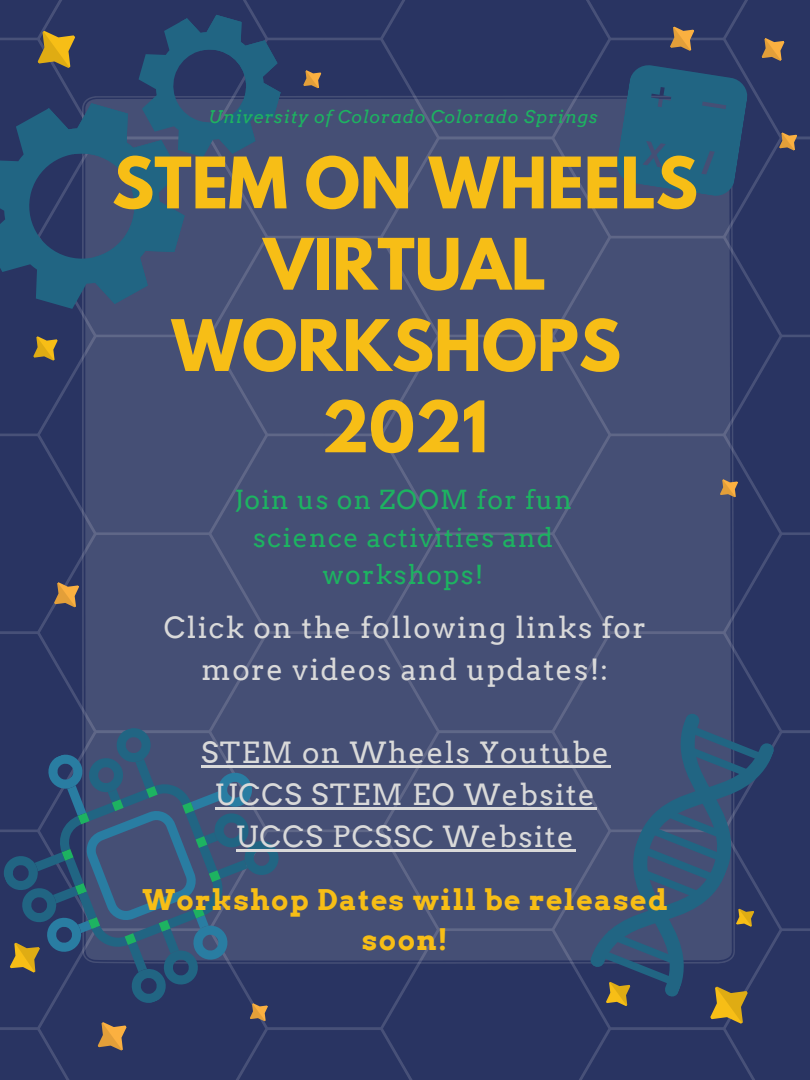
<style>
.page{position:relative;width:810px;height:1080px;background:#293462}
.page>*{position:absolute;margin:0;border:0;box-sizing:border-box;transform-origin:0 0}
.t1{font:700 62.88px/81.3px "League Spartan";color:#f7be16;text-align:center}
.t2{font:29.25px/41.8px "Arvo";letter-spacing:.05em;color:#d9d9d9;text-align:center}
.t3{font:700 28.5px/40.7px "Arvo";letter-spacing:.05em;color:#f7be16;text-align:center}
.t4{font:26.25px/37.5px "Arvo";letter-spacing:.05em;color:#1db361;text-align:center}
.t5{font:italic 17.5px "Arvo";letter-spacing:.05em;color:#1db361}
</style>
<div class="page">
<svg style="left:25px;top:18px;width:63px;height:63px;background:#525052"></svg>
<svg style="left:25px;top:331px;width:41px;height:38px;background:#545150"></svg>
<div style="left:81px;top:96px;width:654px;height:868px;background:#454f75"></div>
<svg style="left:0;top:81px;width:207px;height:250px;background:#34406a"></svg>
<svg style="left:1px;top:92px;width:206px;height:224px;background:#2e5176"></svg>
<svg style="left:123px;top:0;width:205px;height:173px;background:#2f4b71"></svg>
<svg style="left:598px;top:999px;width:162px;height:37px;background:#41445b"></svg>
<svg style="left:588px;top:712px;width:188px;height:287px;background:#374e71"></svg>
<hr style="left:201px;top:765px;width:409px;height:3px;background:#d9d9d9">
<hr style="left:215px;top:807px;width:382px;height:3px;background:#d9d9d9">
<hr style="left:236px;top:849px;width:340px;height:3px;background:#d9d9d9">
<svg style="left:45px;top:574px;width:43px;height:42px;background:#564f5c"></svg>
<svg style="left:614px;top:18px;width:190px;height:181px;background:#2d4c6f"></svg>
<svg style="left:0;top:723px;width:284px;height:338px;background:#364c71"></svg>
<svg style="left:714px;top:473px;width:30px;height:31px"></svg>
<p class="t5" style="left:209px;top:107px;width:391px">University of Colorado Colorado Springs</p>
<p class="t1" style="left:112px;top:150px;width:587px">STEM ON WHEELS<br>VIRTUAL<br>WORKSHOPS</p>
<p class="t1" style="left:322px;top:394px;width:168px">2021</p>
<p class="t4" style="left:234px;top:481px;width:339px">Join us on ZOOM for fun science activities and workshops!</p>
<p class="t2" style="left:164px;top:607px;width:484px">Click on the following links for more videos and updates!:</p>
<p class="t2" style="left:201px;top:732px;width:409px">STEM on Wheels Youtube</p>
<p class="t2" style="left:215px;top:774px;width:382px">UCCS STEM EO Website</p>
<p class="t2" style="left:236px;top:816px;width:340px">UCCS PCSSC Website</p>
<p class="t3" style="left:142px;top:879px;width:527px">Workshop Dates will be released soon!</p>
</div>
